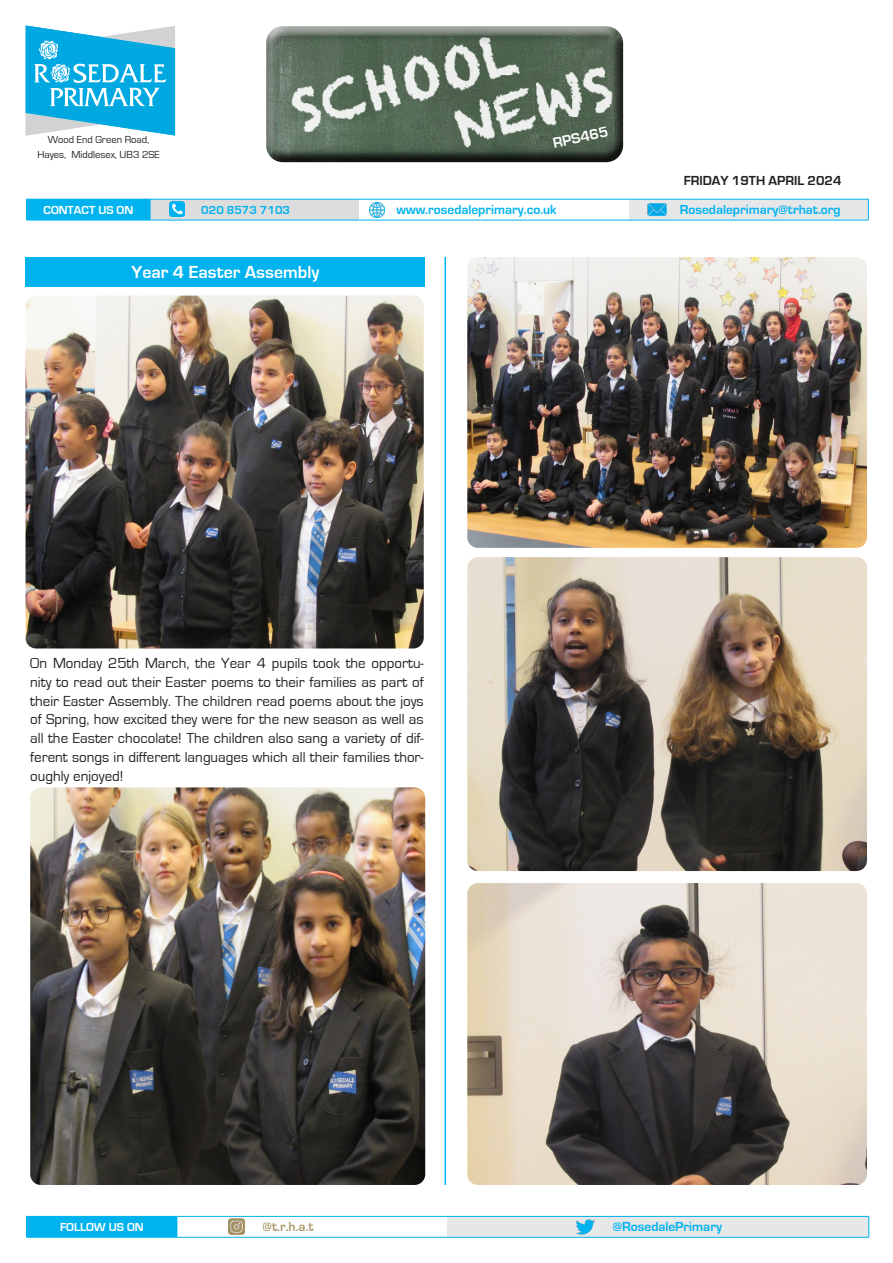
<style>
.page{position:relative;width:893px;height:1263px;background:#fff}
.page>*{position:absolute;margin:0;border:0;box-sizing:border-box;transform-origin:0 0}
.t1{font:700 18px "Eurostile";color:#fff}
.t2{font:15px/18.8px "Eurostile";color:#231f20;text-align:justify}
.t3{font:700 15px "Eurostile";color:#fff}
.t4{font:700 13.5px "Eurostile";color:#00b3ee}
.t5{font:700 13.5px "Eurostile";color:#231f20}
.t6{font:700 13.5px "Eurostile";color:#ab9a6c}
.t7{font:700 12px "Eurostile";color:#fff}
.t8{font:700 12px "Eurostile";color:#00b3ee}
.t9{font:10.5px/15px "Eurostile";color:#231f20;text-align:center}
</style>
<div class="page">
<div style="left:263px;top:23px;width:360px;height:129px;background:#fff;opacity:.75"></div>
<div style="left:263px;top:30px;width:360px;height:133px;background:#231f20;opacity:.75"></div>
<hr style="left:445px;top:257px;width:1px;height:928px;background:#00b3ee">
<div style="left:27px;top:1216px;width:150px;height:21px;background:#00b3ee"></div>
<div style="left:447px;top:1216px;width:422px;height:21px;background:#e6e7e9"></div>
<hr style="left:177px;top:1216px;width:270px;height:1px;background:#00b3ee">
<hr style="left:177px;top:1237px;width:270px;height:1px;background:#00b3ee">
<svg style="left:177px;top:1216px;width:1px;height:21px"></svg>
<hr style="left:27px;top:1237px;width:150px;height:1px;background:#00b3ee">
<hr style="left:447px;top:1216px;width:422px;height:1px;background:#00b3ee">
<svg style="left:869px;top:1216px;width:1px;height:21px"></svg>
<hr style="left:447px;top:1237px;width:422px;height:1px;background:#00b3ee">
<svg style="left:26px;top:26px;width:149px;height:110px"></svg>
<img style="left:229px;top:1218px;width:16px;height:16px">
<img style="left:577px;top:1219px;width:17px;height:16px">
<div style="left:27px;top:199px;width:123px;height:21px;background:#00b3ee"></div>
<div style="left:150px;top:199px;width:208px;height:21px;background:#ddd"></div>
<div style="left:629px;top:199px;width:239px;height:21px;background:#e6e7e9"></div>
<hr style="left:358px;top:199px;width:271px;height:1px;background:#00b3ee">
<hr style="left:358px;top:220px;width:271px;height:1px;background:#00b3ee">
<hr style="left:629px;top:199px;width:239px;height:1px;background:#00b3ee">
<svg style="left:868px;top:199px;width:1px;height:21px"></svg>
<hr style="left:629px;top:220px;width:239px;height:1px;background:#00b3ee">
<hr style="left:150px;top:199px;width:208px;height:1px;background:#00b3ee">
<hr style="left:150px;top:220px;width:208px;height:1px;background:#00b3ee">
<svg style="left:150px;top:199px;width:1px;height:21px"></svg>
<hr style="left:27px;top:220px;width:123px;height:1px;background:#00b3ee">
<img style="left:647px;top:203px;width:19px;height:13px">
<img style="left:370px;top:202px;width:14px;height:15px">
<img style="left:170px;top:201px;width:15px;height:15px">
<div style="left:26px;top:257px;width:399px;height:30px;background:#00b3ee"></div>
<img style="left:467px;top:557px;width:400px;height:314px">
<img style="left:467px;top:883px;width:400px;height:302px">
<img style="left:467px;top:257px;width:400px;height:291px">
<img style="left:30px;top:787px;width:395px;height:398px">
<img style="left:26px;top:296px;width:398px;height:352px">
<p class="t9" style="left:37px;top:132px;width:124px">Wood End Green Road,<br>Hayes, Middlesex, UB3 2SE</p>
<p class="t3" style="left:551px;top:135px;width:58px;rotate:-12deg">RPS465</p>
<p class="t5" style="left:684px;top:173px;width:159px">FRIDAY 19TH APRIL 2024</p>
<p class="t7" style="left:44px;top:203px;width:91px">CONTACT US ON</p>
<p class="t8" style="left:201px;top:203px;width:90px">020 8573 7103</p>
<p class="t4" style="left:396px;top:202px;width:162px">www.rosedaleprimary.co.uk</p>
<p class="t4" style="left:680px;top:202px;width:163px">Rosedaleprimary@trhat.org</p>
<p class="t1" style="left:131px;top:262px;width:189px">Year 4 Easter Assembly</p>
<p class="t2" style="left:30px;top:654px;width:395px">On Monday 25th March, the Year 4 pupils took the opportu&shy;nity to read out their Easter poems to their families as part of their Easter Assembly. The children read poems about the joys of Spring, how excited they were for the new season as well as all the Easter chocolate! The children also sang a variety of dif&shy;ferent songs in different languages which all their families thor&shy;oughly enjoyed!</p>
<p class="t7" style="left:60px;top:1220px;width:85px">FOLLOW US ON</p>
<p class="t6" style="left:263px;top:1219px;width:53px">@t.r.h.a.t</p>
<p class="t4" style="left:613px;top:1219px;width:111px">@RosedalePrimary</p>
</div>
